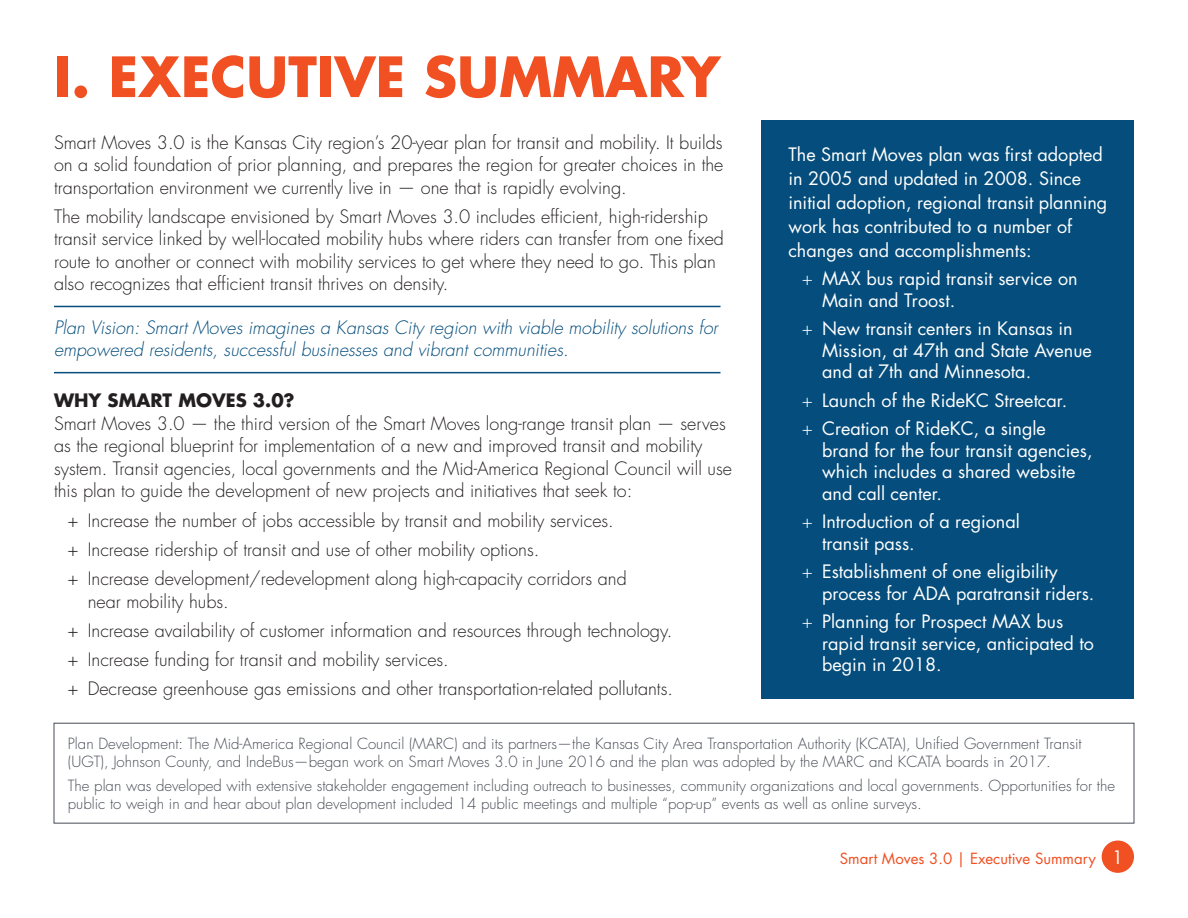
<style>
.page{position:relative;width:1188px;height:918px;background:#fff}
.page>*{position:absolute;margin:0;border:0;box-sizing:border-box;transform-origin:0 0}
.t1{font:700 54px "Futura";color:#f05022}
.t2{font:300 18px/22.5px "Futura";color:#231f20}
.t3{font:18px/21.6px "Futura";color:#fff}
.t4{font:italic 300 18px/21.6px "Futura";color:#044d7c}
.t5{font:700 18px "Futura";color:#231f20}
.t6{font:300 15px/18px "Futura";color:#474c55}
.t7{font:15px "Futura";color:#f05022}
.s1{font-weight:300}
.s2{font-size:18px;color:#fff}
</style>
<div class="page">
<div style="left:1102px;top:841px;width:32px;height:32px;background:#f05022;border-radius:50%"></div>
<div style="left:54px;top:723px;width:1080px;height:101px;border:1px solid #474c55"></div>
<div style="left:761px;top:120px;width:373px;height:578px;background:#044d7c"></div>
<hr style="left:54px;top:306px;width:667px;height:1px;background:#044d7c">
<hr style="left:54px;top:372px;width:667px;height:1px;background:#044d7c">
<h1 class="t1" style="left:54px;top:41px;width:668px">I. EXECUTIVE SUMMARY</h1>
<p class="t2" style="left:54px;top:131px;width:671px;text-align:justify">Smart Moves 3.0 is the Kansas City region’s 20-year plan for transit and mobility. It builds on a solid foundation of prior planning, and prepares the region for greater choices in the transportation environment we currently live in — one that is rapidly evolving.</p>
<p class="t2" style="left:54px;top:206px;width:672px">The mobility landscape envisioned by Smart Moves 3.0 includes efficient, high-ridership transit service linked by well-located mobility hubs where riders can transfer from one fixed route to another or connect with mobility services to get where they need to go. This plan also recognizes that efficient transit thrives on density.</p>
<p class="t3" style="left:788px;top:143px;width:320px;line-height:24px">The Smart Moves plan was first adopted in 2005 and updated in 2008. Since initial adoption, regional transit planning work has contributed to a number of changes and accomplishments:</p>
<p class="t3" style="left:822px;top:268px;width:257px;text-indent:-20px"><span class="s1">+</span> MAX bus rapid transit service on<br>Main and Troost.</p>
<p class="t3" style="left:822px;top:318px;width:271px;text-indent:-20px"><span class="s1">+</span> New transit centers in Kansas in<br>Mission, at 47th and State Avenue and at 7th and Minnesota.</p>
<p class="t3" style="left:802px;top:386px;width:267px;line-height:28.3px"><span class="s1">+</span> Launch of the RideKC Streetcar. <span class="s1">+</span> Creation of RideKC, a single</p>
<p class="t3" style="left:822px;top:439px;width:272px">brand for the four transit agencies, which includes a shared website and call center.</p>
<p class="t3" style="left:822px;top:511px;width:199px;text-indent:-20px"><span class="s1">+</span> Introduction of a regional transit pass.</p>
<p class="t3" style="left:822px;top:561px;width:274px;text-indent:-20px"><span class="s1">+</span> Establishment of one eligibility process for ADA paratransit riders.</p>
<p class="t3" style="left:822px;top:611px;width:273px;text-indent:-20px"><span class="s1">+</span> Planning for Prospect MAX bus rapid transit service, anticipated to begin in 2018.</p>
<p class="t4" style="left:54px;top:318px;width:665px">Plan Vision: Smart Moves imagines a Kansas City region with viable mobility solutions for empowered residents, successful businesses and vibrant communities.</p>
<p class="t5" style="left:54px;top:389px;width:242px">WHY SMART MOVES 3.0?</p>
<p class="t2" style="left:54px;top:413px;width:679px">Smart Moves 3.0 — the third version of the Smart Moves long-range transit plan — serves as the regional blueprint for implementation of a new and improved transit and mobility system. Transit agencies, local governments and the Mid-America Regional Council will use this plan to guide the development of new projects and initiatives that seek to:</p>
<p class="t2" style="left:68px;top:506px;width:561px;line-height:29.2px">+ Increase the number of jobs accessible by transit and mobility services. + Increase ridership of transit and use of other mobility options.<br>+ Increase development/redevelopment along high-capacity corridors and</p>
<p class="t2" style="left:68px;top:587px;width:607px;line-height:29.2px;text-indent:20px">near mobility hubs.<br>+ Increase availability of customer information and resources through technology. + Increase funding for transit and mobility services.<br>+ Decrease greenhouse gas emissions and other transportation-related pollutants.</p>
<p class="t6" style="left:68px;top:735px;width:1015px">Plan Development: The Mid-America Regional Council (MARC) and its partners—the Kansas City Area Transportation Authority (KCATA), Unified Government Transit (UGT), Johnson County, and IndeBus—began work on Smart Moves 3.0 in June 2016 and the plan was adopted by the MARC and KCATA boards in 2017.</p>
<p class="t6" style="left:68px;top:777px;width:1049px">The plan was developed with extensive stakeholder engagement including outreach to businesses, community organizations and local governments. Opportunities for the public to weigh in and hear about plan development included 14 public meetings and multiple “pop-up” events as well as online surveys.</p>
<p class="t7" style="left:840px;top:849px;width:285px">Smart Moves 3.0 | Executive Summary <span class="s2">1</span></p>
</div>
